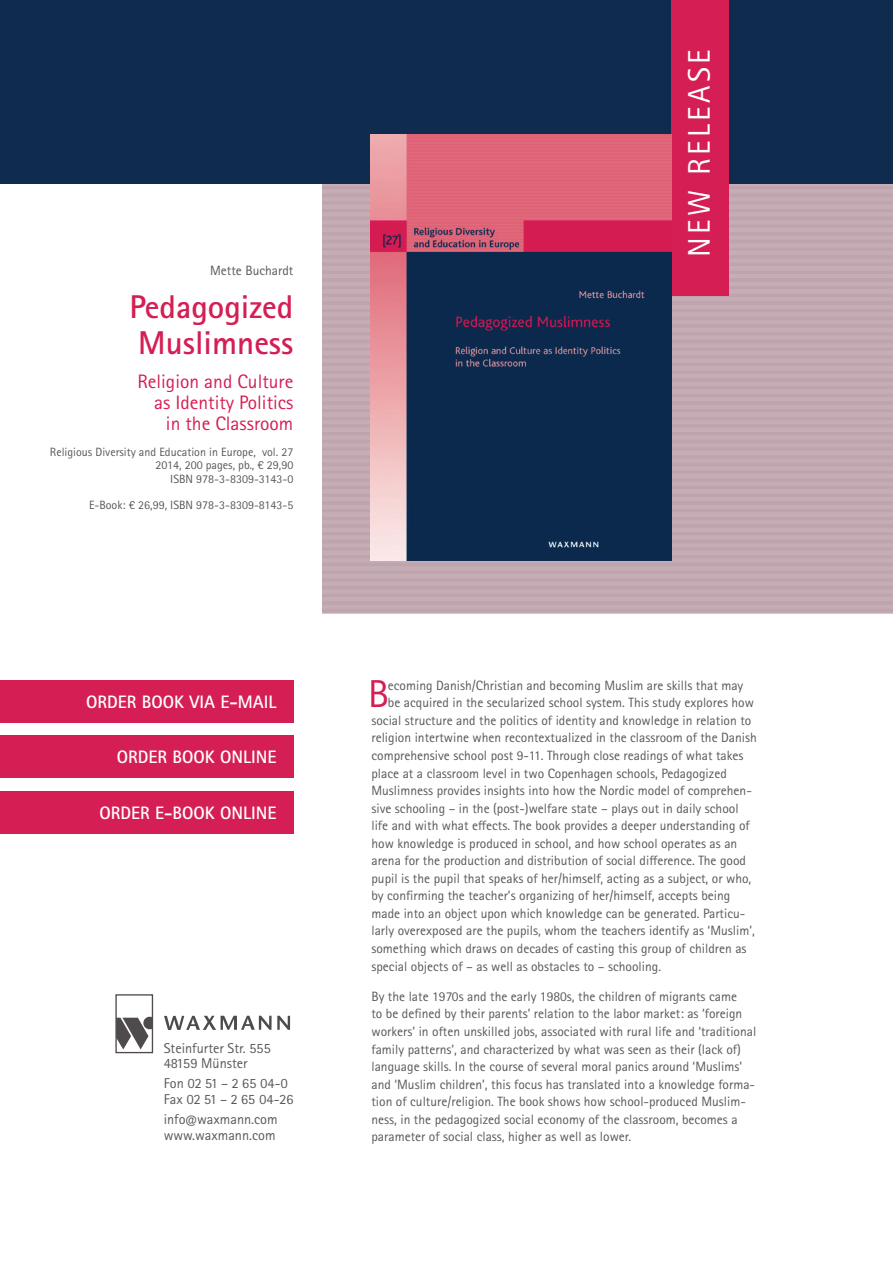
<style>
.page{position:relative;width:893px;height:1263px;background:#fff}
.page>*{position:absolute;margin:0;border:0;box-sizing:border-box;transform-origin:0 0}
.t1{font:39px "Rotis Sans Serif Pro";color:#d51e53}
.t2{font:700 33px/36px "Rotis Sans Serif Pro";color:#d51e53}
.t3{font:31.35px "Rotis Sans Serif Pro";letter-spacing:.11em;color:#fff}
.t4{font:19.5px/21px "Rotis Sans Serif Pro";color:#d51e53;text-align:right}
.t5{font:700 18px "Rotis Sans Serif Pro";color:#fff}
.t6{font:14.25px/15.8px "Rotis Sans Serif Pro";color:#57585a}
.t7{font:13.5px/17.5px "Rotis Sans Serif Pro";color:#57585a}
.t8{font:12px/13.5px "Rotis Sans Serif Pro";color:#57585a;text-align:right}
</style>
<div class="page">
<div style="left:322px;top:184px;width:571px;height:429px;background:#c3aab3"></div>
<div style="left:0;top:0;width:893px;height:184px;background:#0f2c4f"></div>
<div style="left:0;top:736px;width:293px;height:42px;background:#d51e53"></div>
<div style="left:0;top:791px;width:293px;height:42px;background:#d51e53"></div>
<div style="left:0;top:680px;width:293px;height:43px;background:#d51e53"></div>
<div style="left:115px;top:994px;width:38px;height:59px;border:1px solid #231f20"></div>
<svg style="left:116px;top:1017px;width:36px;height:32px"></svg>
<svg style="left:164px;top:1015px;width:126px;height:15px"></svg>
<div style="left:671px;top:0;width:57px;height:296px;background:#d51e53"></div>
<img style="left:371px;top:135px;width:301px;height:425px">
<p class="t7" style="left:210px;top:262px;width:85px">Mette Buchardt</p>
<h2 class="t2" style="left:130px;top:288px;width:165px">Pedagogized<br>Muslimness</h2>
<h3 class="t4" style="left:137px;top:371px;width:157px">Religion and Culture as Identity Politics in the Classroom</h3>
<p class="t8" style="left:50px;top:445px;width:245px">Religious Diversity and Education in Europe, vol. 27<br>2014, 200 pages, pb., € 29,90<br>ISBN 978-3-8309-3143-0</p>
<p class="t8" style="left:89px;top:498px;width:206px">E-Book: € 26,99, ISBN 978-3-8309-8143-5</p>
<h3 class="t5" style="left:86px;top:690px;width:192px">ORDER BOOK VIA E-MAIL</h3>
<h3 class="t5" style="left:117px;top:746px;width:161px">ORDER BOOK ONLINE</h3>
<h3 class="t5" style="left:99px;top:801px;width:179px">ORDER E-BOOK ONLINE</h3>
<p class="t6" style="left:164px;top:1040px;width:109px">Steinfurter Str. 555<br>48159 Münster</p>
<p class="t6" style="left:164px;top:1076px;width:131px">Fon 02 51 – 2 65 04-0<br>Fax 02 51 – 2 65 04-26</p>
<p class="t6" style="left:164px;top:1111px;width:115px">info@waxmann.com www.waxmann.com</p>
<h3 class="t3" style="left:681px;top:257px;width:210px;rotate:-90deg">NEW RELEASE</h3>
<h1 class="t1" style="left:368px;top:671px;width:22px">B</h1>
<p class="t7" style="left:388px;top:676px;width:357px">ecoming Danish/Christian and becoming Muslim are skills that may</p>
<p class="t7" style="left:388px;top:694px;width:368px">be acquired in the secularized school system. This study explores how</p>
<p class="t7" style="left:371px;top:712px;width:381px">social structure and the politics of identity and knowledge in relation to</p>
<p class="t7" style="left:371px;top:729px;width:387px">religion intertwine when recontextualized in the classroom of the Danish</p>
<p class="t7" style="left:371px;top:747px;width:374px">comprehensive school post 9-11. Through close readings of what takes</p>
<p class="t7" style="left:371px;top:764px;width:357px">place at a classroom level in two Copenhagen schools, Pedagogized</p>
<p class="t7" style="left:371px;top:782px;width:382px">Muslimness provides insights into how the Nordic model of comprehen-</p>
<p class="t7" style="left:371px;top:799px;width:369px">sive schooling – in the (post-)welfare state – plays out in daily school</p>
<p class="t7" style="left:371px;top:817px;width:380px">life and with what effects. The book provides a deeper understanding of</p>
<p class="t7" style="left:371px;top:834px;width:367px">how knowledge is produced in school, and how school operates as an</p>
<p class="t7" style="left:371px;top:852px;width:376px">arena for the production and distribution of social difference. The good</p>
<p class="t7" style="left:371px;top:869px;width:381px">pupil is the pupil that speaks of her/himself, acting as a subject, or who,</p>
<p class="t7" style="left:371px;top:887px;width:360px">by confirming the teacher’s organizing of her/himself, accepts being</p>
<p class="t7" style="left:371px;top:905px;width:375px">made into an object upon which knowledge can be generated. Particu-</p>
<p class="t7" style="left:371px;top:922px;width:385px">larly overexposed are the pupils, whom the teachers identify as ‘Muslim’,</p>
<p class="t7" style="left:371px;top:940px;width:377px">something which draws on decades of casting this group of children as</p>
<p class="t7" style="left:371px;top:957px;width:291px">special objects of – as well as obstacles to – schooling.</p>
<p class="t7" style="left:371px;top:988px;width:386px">By the late 1970s and the early 1980s, the children of migrants came<br>to be defined by their parents’ relation to the labor market: as ‘foreign workers’ in often unskilled jobs, associated with rural life and ‘traditional family patterns’, and characterized by what was seen as their (lack of) language skills. In the course of several moral panics around ‘Muslims’ and ‘Muslim children’, this focus has translated into a knowledge forma&shy;tion of culture/religion. The book shows how school-produced Muslim&shy;ness, in the pedagogized social economy of the classroom, becomes a parameter of social class, higher as well as lower.</p>
</div>
